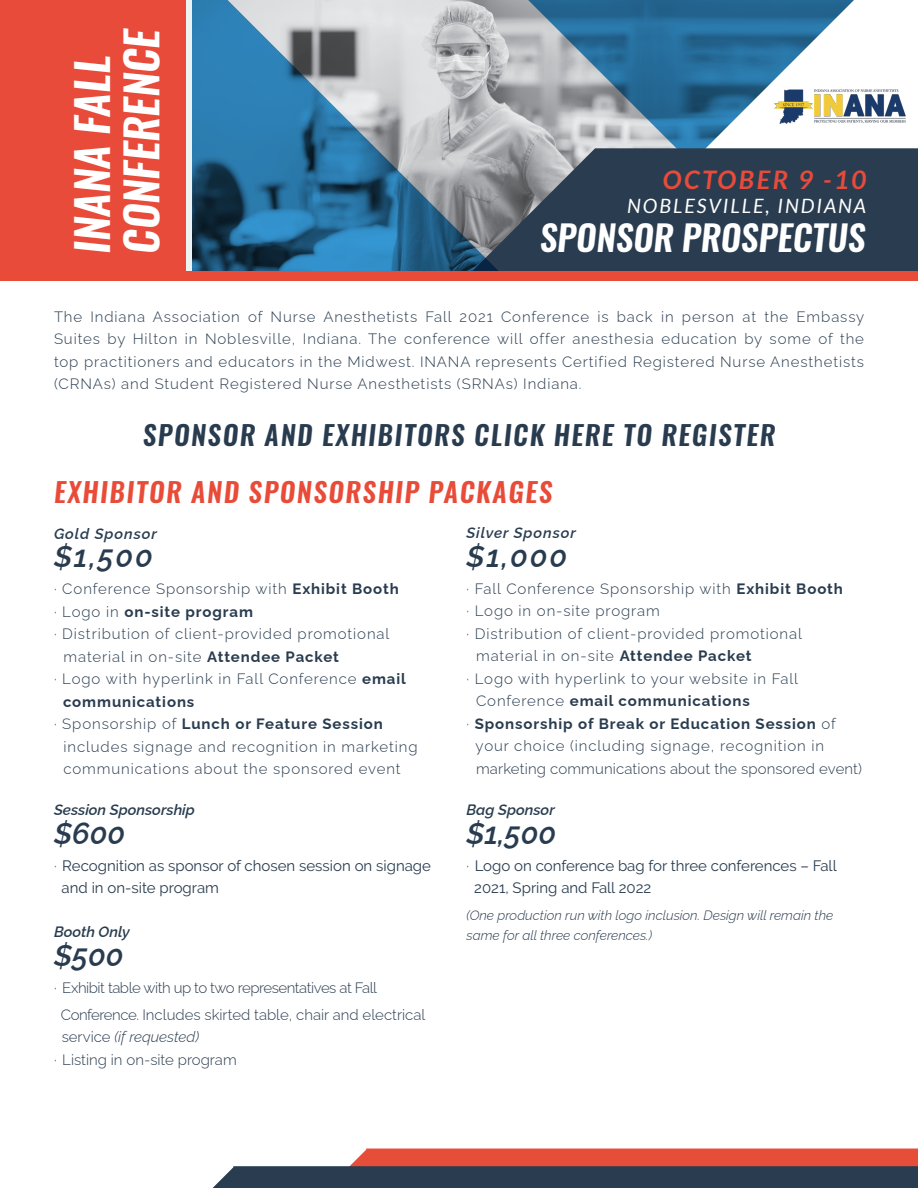
<style>
.page{position:relative;width:918px;height:1188px;background:#fff}
.page>*{position:absolute;margin:0;border:0;box-sizing:border-box;transform-origin:0 0}
.t1{font:italic 600 44.25px/49.5px "Oswald";color:#fff}
.t2{font:italic 600 35.25px "Oswald";color:#fff}
.t3{font:italic 600 30px "Raleway";color:#293c4f}
.t4{font:italic 600 27px "Oswald";letter-spacing:.06em;color:#293c4f}
.t5{font:italic 600 27px "Oswald";letter-spacing:.06em;color:#e84c39}
.t6{font:italic 700 25.5px "Lato";letter-spacing:.1em;color:#e84b3a}
.t7{font:italic 19.8px "Lato";letter-spacing:.1em;color:#fff}
.t8{font:300 15px/22.5px "Raleway";letter-spacing:.06em;color:#293c4f}
.t9{font:15px/22.5px "Raleway";color:#293c4f}
.t10{font:300 15px/22.5px "Raleway";letter-spacing:.01em;color:#293c4f}
.t11{font:300 15px/27px "Raleway";letter-spacing:-.03em;color:#293c4f}
.t12{font:700 15px "Raleway";letter-spacing:.06em;color:#293c4f}
.t13{font:italic 600 15px "Raleway";color:#293c4f}
.t14{font:italic 600 15px "Raleway";letter-spacing:.06em;color:#293c4f}
.t15{font:300 15px "Raleway";color:#293c4f}
.t16{font:italic 300 15px "Raleway";color:#293c4f}
.t17{font:italic 300 13.5px/19.5px "Raleway";color:#293c4f}
.s1{font-weight:700}
.s2{font-weight:300}
.s3{font-style:normal}
</style>
<div class="page">
<svg style="left:515px;top:0;width:173px;height:148px;background:#7193ab"></svg>
<svg style="left:688px;top:0;width:166px;height:148px"></svg>
<svg style="left:515px;top:148px;width:403px;height:124px;background:#314355"></svg>
<svg style="left:192px;top:0;width:323px;height:271px;background:#688ea7"></svg>
<div style="left:185px;top:0;width:7px;height:272px;background:#edf3f3"></div>
<div style="left:0;top:0;width:185px;height:272px;background:#e84b3a"></div>
<img style="left:771px;top:71px;width:135px;height:72px">
<div style="left:0;top:271px;width:917px;height:10px;background:#e84c39"></div>
<svg style="left:213px;top:1149px;width:705px;height:39px;background:#815659"></svg>
<p class="t1" style="left:68px;top:254px;width:227px;rotate:-90deg">INANA FALL<br>CONFERENCE</p>
<p class="t6" style="left:663px;top:166px;width:205px">OCTOBER 9 -10</p>
<p class="t7" style="left:627px;top:195px;width:240px">NOBLESVILLE, INDIANA</p>
<p class="t2" style="left:540px;top:213px;width:327px">SPONSOR PROSPECTUS</p>
<p class="t8" style="left:54px;top:303px;width:812px;text-align:justify">The Indiana Association of Nurse Anesthetists Fall 2021 Conference is back in person at the Embassy Suites by Hilton in Noblesville, Indiana. The conference will offer anesthesia education by some of the top practitioners and educators in the Midwest. INANA represents Certified Registered Nurse Anesthetists (CRNAs) and Student Registered Nurse Anesthetists (SRNAs) Indiana.</p>
<p class="t4" style="left:143px;top:416px;width:634px">SPONSOR AND EXHIBITORS CLICK HERE TO REGISTER</p>
<p class="t5" style="left:54px;top:474px;width:500px">EXHIBITOR AND SPONSORSHIP PACKAGES</p>
<p class="t14" style="left:54px;top:522px;width:104px">Gold Sponsor</p>
<p class="t3" style="left:54px;top:533px;width:100px">$1,500</p>
<p class="t8" style="left:54px;top:576px;width:346px">· Conference Sponsorship with <span class="s1">Exhibit Booth</span></p>
<p class="t12" style="left:54px;top:600px;width:201px"><span class="s2">· Logo in</span> on-site program</p>
<p class="t8" style="left:64px;top:621px;width:327px;text-indent:-10px">· Distribution of client-provided promotional material in on-site <span class="s1">Attendee Packet</span></p>
<p class="t8" style="left:63px;top:666px;width:344px;text-indent:-9px">· Logo with hyperlink in Fall Conference <span class="s1">email communications</span></p>
<p class="t12" style="left:54px;top:712px;width:330px"><span class="s2">· Sponsorship of</span> Lunch or Feature Session</p>
<p class="t8" style="left:64px;top:734px;width:356px">includes signage and recognition in marketing</p>
<p class="t8" style="left:64px;top:756px;width:339px">communications about the sponsored event</p>
<p class="t13" style="left:54px;top:798px;width:142px">Session Sponsorship</p>
<p class="t3" style="left:54px;top:809px;width:73px">$600</p>
<p class="t9" style="left:62px;top:854px;width:371px;text-indent:-8px"><span class="s2">·</span> Recognition as sponsor of chosen session on signage and in on-site program</p>
<p class="t13" style="left:54px;top:920px;width:77px">Booth Only</p>
<p class="t3" style="left:54px;top:931px;width:71px">$500</p>
<p class="t11" style="left:61px;top:972px;width:366px;text-indent:-7px">· Exhibit table with up to two representatives at Fall<br>Conference. Includes skirted table, chair and electrical</p>
<p class="t16" style="left:62px;top:1025px;width:139px"><span class="s3">service</span> (if requested)</p>
<p class="t15" style="left:54px;top:1048px;width:184px">· Listing in on-site program</p>
<p class="t14" style="left:467px;top:521px;width:111px">Silver Sponsor</p>
<p class="t3" style="left:467px;top:532px;width:102px">$1,000</p>
<p class="t8" style="left:467px;top:576px;width:378px">· Fall Conference Sponsorship with <span class="s1">Exhibit Booth</span></p>
<p class="t8" style="left:467px;top:598px;width:195px">· Logo in on-site program</p>
<p class="t8" style="left:476px;top:621px;width:327px;text-indent:-10px">· Distribution of client-provided promotional material in on-site <span class="s1">Attendee Packet</span></p>
<p class="t8" style="left:476px;top:666px;width:324px;text-indent:-10px">· Logo with hyperlink to your website in Fall<br>Conference <span class="s1">email communications</span></p>
<p class="t10" style="left:476px;top:711px;width:388px;text-indent:-9px">· <span class="s1">Sponsorship of Break or Education Session</span> of your choice (including signage, recognition in marketing communications about the sponsored event)</p>
<p class="t13" style="left:467px;top:798px;width:90px">Bag Sponsor</p>
<p class="t3" style="left:467px;top:809px;width:91px">$1,500</p>
<p class="t9" style="left:474px;top:854px;width:364px;text-indent:-8px"><span class="s2">·</span> Logo on conference bag for three conferences – Fall<br>2021, Spring and Fall 2022</p>
<p class="t17" style="left:467px;top:904px;width:368px">(One production run with logo inclusion. Design will remain the same for all three conferences.)</p>
</div>
